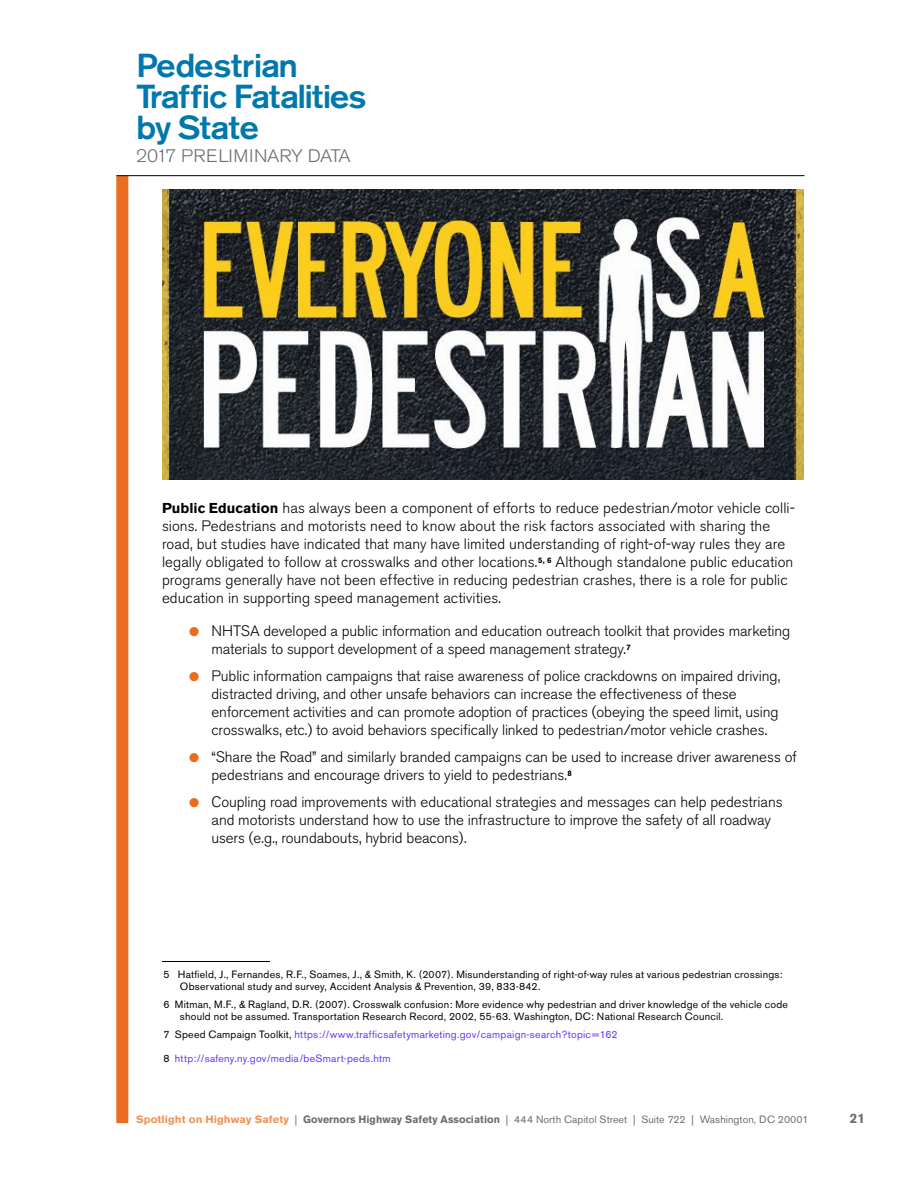
<style>
.page{position:relative;width:918px;height:1188px;background:#fff}
.page>*{position:absolute;margin:0;border:0;box-sizing:border-box;transform-origin:0 0}
.t1{font:500 33px/30.9px "Akzidenz Grotesk BE";letter-spacing:-.03em;color:#0078ae;scale:1.06 1}
.t2{font:300 18px "Akzidenz Grotesk BE";letter-spacing:-.01em;color:#6d6e71;scale:1.06 1}
.t3{font:300 15px/18px "Akzidenz Grotesk BE";letter-spacing:-.005em;color:#000}
.t4{font:700 13.5px "Akzidenz Grotesk BE";color:#6d6e71}
.t5{font:10.5px/12px "Akzidenz Grotesk BE";letter-spacing:.02em;color:#000}
.t6{font:10.5px "Akzidenz Grotesk BE";letter-spacing:.025em;color:#63f}
.t7{font:10.5px "Akzidenz Grotesk BE";letter-spacing:.005em;color:#6d6e71}
.s1{font-weight:700;font-size:14.25px}
.s2{color:#e86d1f}
.s3{color:#000}
.s4{font-weight:700;color:#ef9358}
.s5{font-weight:700}
</style>
<div class="page">
<div style="left:116px;top:176px;width:12px;height:947px;background:#e86d1f"></div>
<hr style="left:116px;top:175px;width:688px;height:1px;background:#000">
<hr style="left:162px;top:961px;width:108px;height:1px;background:#000">
<img style="left:162px;top:189px;width:642px;height:290px">
<h1 class="t1" style="left:136px;top:50px;width:219px">Pedestrian<br>Traffic Fatalities by State</h1>
<p class="t2" style="left:136px;top:146px;width:204px">2017 PRELIMINARY DATA</p>
<p class="t3" style="left:162px;top:499px;width:635px"><span class="s1">Public Education</span> has always been a component of efforts to reduce pedestrian/motor vehicle colli&shy;sions. Pedestrians and motorists need to know about the risk factors associated with sharing the road, but studies have indicated that many have limited understanding of right-of-way rules they are legally obligated to follow at crosswalks and other locations.<sup>5,</sup> <sup>6</sup> Although standalone public education programs generally have not been effective in reducing pedestrian crashes, there is a role for public education in supporting speed management activities.</p>
<p class="t3" style="left:212px;top:622px;width:580px;text-indent:-22px"><span class="s2">●</span> NHTSA developed a public information and education outreach toolkit that provides marketing materials to support development of a speed management strategy.<sup>7</sup></p>
<p class="t3" style="left:212px;top:667px;width:570px;text-indent:-22px"><span class="s2">●</span> Public information campaigns that raise awareness of police crackdowns on impaired driving, distracted driving, and other unsafe behaviors can increase the effectiveness of these enforcement activities and can promote adoption of practices (obeying the speed limit, using crosswalks, etc.) to avoid behaviors specifically linked to pedestrian/motor vehicle crashes.</p>
<p class="t3" style="left:212px;top:748px;width:587px;text-indent:-22px"><span class="s2">●</span> “Share the Road” and similarly branded campaigns can be used to increase driver awareness of pedestrians and encourage drivers to yield to pedestrians.<sup>8</sup></p>
<p class="t3" style="left:212px;top:793px;width:573px;text-indent:-22px"><span class="s2">●</span> Coupling road improvements with educational strategies and messages can help pedestrians and motorists understand how to use the infrastructure to improve the safety of all roadway users (e.g., roundabouts, hybrid beacons).</p>
<p class="t5" style="left:180px;top:968px;width:604px;text-indent:-16px">5 Hatfield, J., Fernandes, R.F., Soames, J., &amp; Smith, K. (2007). Misunderstanding of right-of-way rules at various pedestrian crossings:<br>Observational study and survey, Accident Analysis &amp; Prevention, 39, 833-842.</p>
<p class="t5" style="left:180px;top:998px;width:610px;text-indent:-16px">6 Mitman, M.F., &amp; Ragland, D.R. (2007). Crosswalk confusion: More evidence why pedestrian and driver knowledge of the vehicle code should not be assumed. Transportation Research Record, 2002, 55-63. Washington, DC: National Research Council.</p>
<p class="t6" style="left:164px;top:1028px;width:456px"><span class="s3">7 Speed Campaign Toolkit,</span> https://www.trafficsafetymarketing.gov/campaign-search?topic=162</p>
<p class="t6" style="left:164px;top:1052px;width:228px"><span class="s3">8</span> http://safeny.ny.gov/media/beSmart-peds.htm</p>
<p class="t7" style="left:136px;top:1113px;width:674px"><span class="s4">Spotlight on Highway Safety</span> | <span class="s5">Governors Highway Safety Association</span> | 444 North Capitol Street | Suite 722 | Washington, DC 20001</p>
<p class="t4" style="left:850px;top:1111px;width:17px">21</p>
</div>
